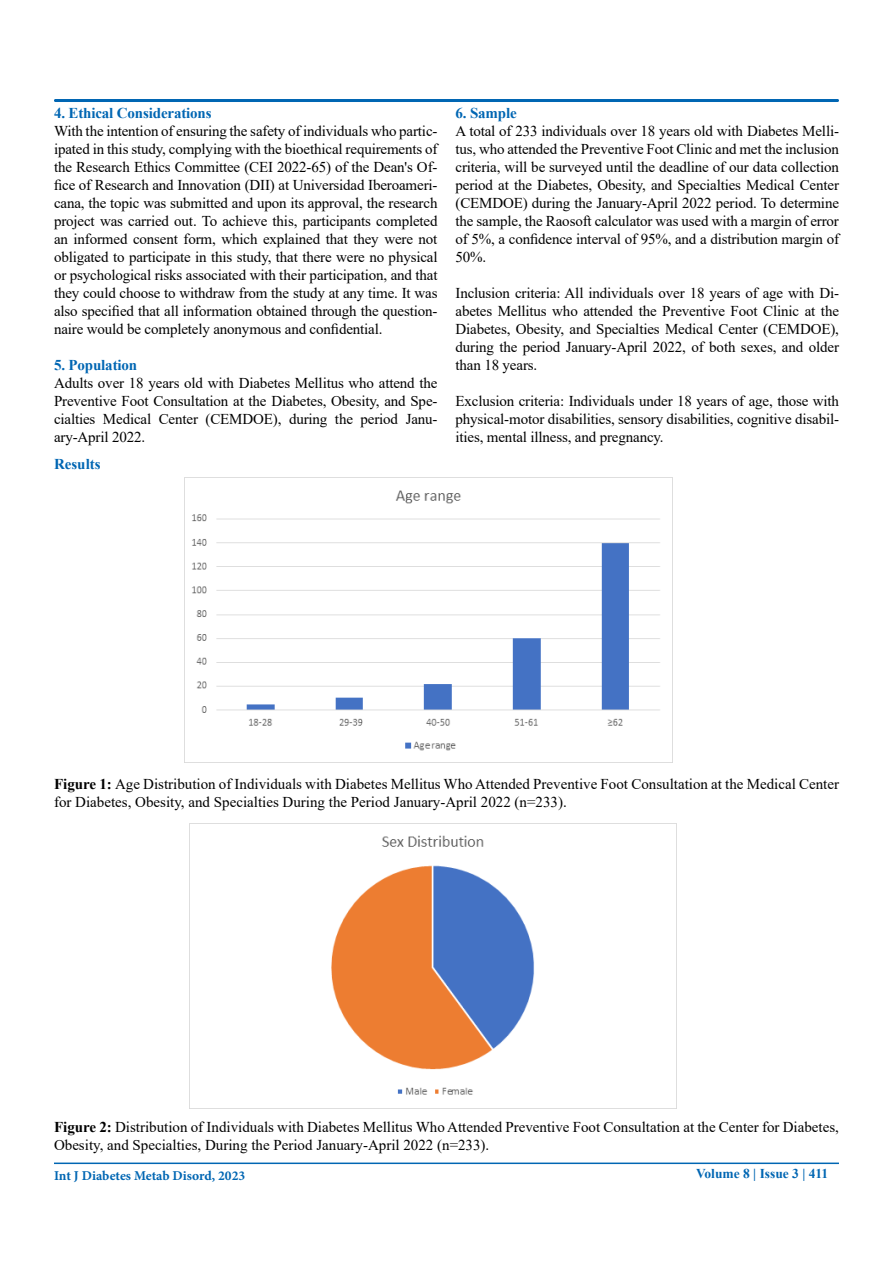
<style>
.page{position:relative;width:893px;height:1263px;background:#fff}
.page>*{position:absolute;margin:0;border:0;box-sizing:border-box;transform-origin:0 0}
.t1{font:15px/18px "Times New Roman";color:#000;text-align:justify}
.t2{font:700 15px "Times New Roman";letter-spacing:-.01em;color:#0066b3}
.t3{font:700 13.5px "Minion Pro";color:#0066b3}
.t4{font:700 13.5px "Times New Roman";color:#0066b3}
.s1{font-weight:700}
</style>
<div class="page">
<div style="left:54px;top:99px;width:785px;height:3px;border:2px solid #0066b3"></div>
<hr style="left:54px;top:1162px;width:785px;height:2px;background:#0066b3">
<img style="left:185px;top:477px;width:488px;height:285px">
<img style="left:189px;top:824px;width:488px;height:284px">
<p class="t2" style="left:54px;top:102px;width:159px">4. Ethical Considerations</p>
<p class="t1" style="left:54px;top:122px;width:385px">With the intention of ensuring the safety of individuals who partic&shy;ipated in this study, complying with the bioethical requirements of the Research Ethics Committee (CEI 2022-65) of the Dean's Of&shy;fice of Research and Innovation (DII) at Universidad Iberoameri&shy;cana, the topic was submitted and upon its approval, the research project was carried out. To achieve this, participants completed an informed consent form, which explained that they were not obligated to participate in this study, that there were no physical or psychological risks associated with their participation, and that they could choose to withdraw from the study at any time. It was also specified that all information obtained through the question&shy;naire would be completely anonymous and confidential.</p>
<p class="t2" style="left:54px;top:354px;width:85px">5. Population</p>
<p class="t1" style="left:54px;top:374px;width:385px">Adults over 18 years old with Diabetes Mellitus who attend the Preventive Foot Consultation at the Diabetes, Obesity, and Spe&shy;cialties Medical Center (CEMDOE), during the period Janu&shy;ary-April 2022.</p>
<p class="t2" style="left:54px;top:453px;width:48px">Results</p>
<p class="t2" style="left:455px;top:102px;width:63px">6. Sample</p>
<p class="t1" style="left:455px;top:122px;width:385px">A total of 233 individuals over 18 years old with Diabetes Melli&shy;tus, who attended the Preventive Foot Clinic and met the inclusion criteria, will be surveyed until the deadline of our data collection period at the Diabetes, Obesity, and Specialties Medical Center (CEMDOE) during the January-April 2022 period. To determine the sample, the Raosoft calculator was used with a margin of error of 5%, a confidence interval of 95%, and a distribution margin of 50%.</p>
<p class="t1" style="left:455px;top:284px;width:385px">Inclusion criteria: All individuals over 18 years of age with Di&shy;abetes Mellitus who attended the Preventive Foot Clinic at the Diabetes, Obesity, and Specialties Medical Center (CEMDOE), during the period January-April 2022, of both sexes, and older than 18 years.</p>
<p class="t1" style="left:455px;top:392px;width:385px">Exclusion criteria: Individuals under 18 years of age, those with physical-motor disabilities, sensory disabilities, cognitive disabil&shy;ities, mental illness, and pregnancy.</p>
<p class="t1" style="left:54px;top:774px;width:786px"><span class="s1">Figure 1:</span> Age Distribution of Individuals with Diabetes Mellitus Who Attended Preventive Foot Consultation at the Medical Center for Diabetes, Obesity, and Specialties During the Period January-April 2022 (n=233).</p>
<p class="t1" style="left:54px;top:1117px;width:786px"><span class="s1">Figure 2:</span> Distribution of Individuals with Diabetes Mellitus Who Attended Preventive Foot Consultation at the Center for Diabetes,<br>Obesity, and Specialties, During the Period January-April 2022 (n=233).</p>
<p class="t3" style="left:54px;top:1166px;width:193px">Int J Diabetes Metab Disord, 2023</p>
<p class="t4" style="left:696px;top:1163px;width:134px">Volume 8 | Issue 3 | 411</p>
</div>
